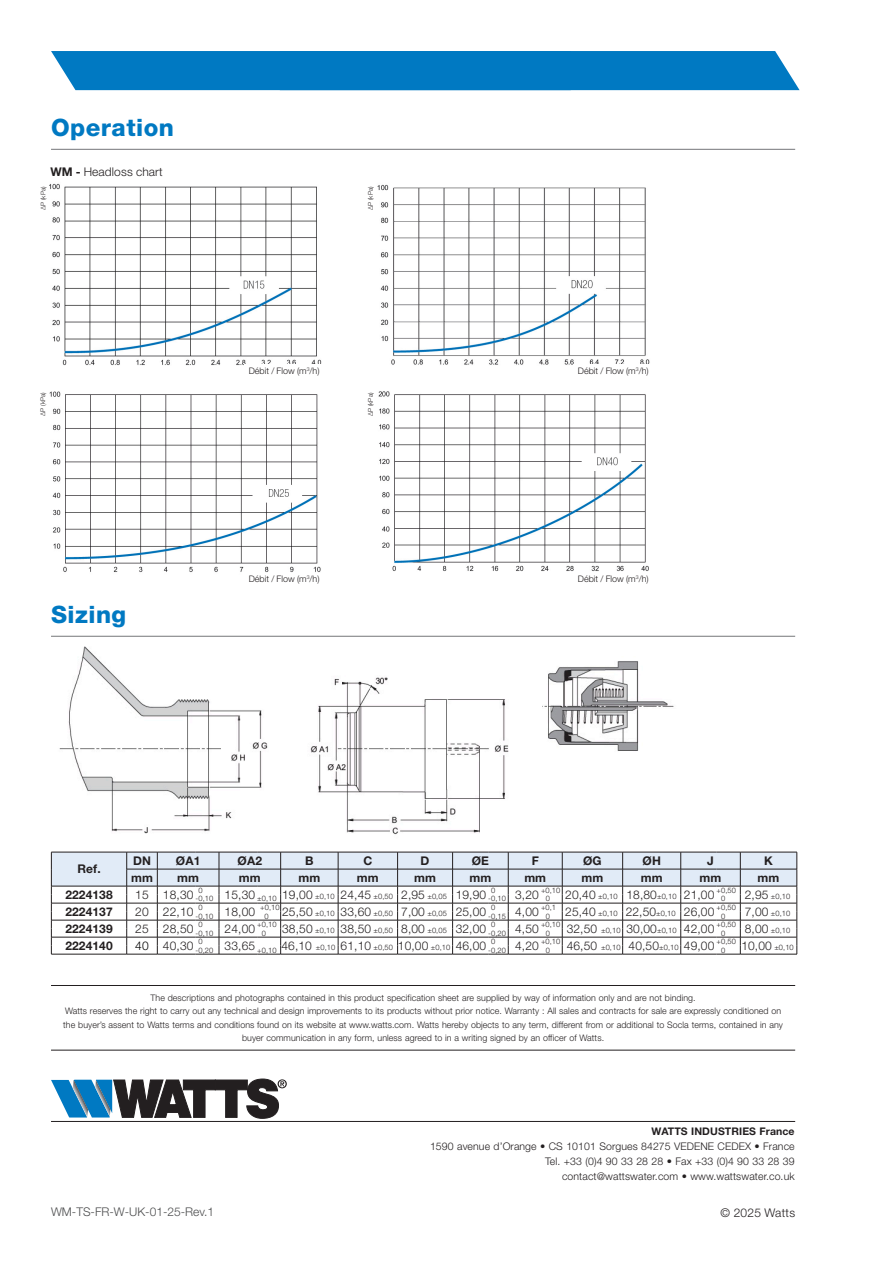
<style>
.page{position:relative;width:893px;height:1263px;background:#fff}
.page>*{position:absolute;margin:0;border:0;box-sizing:border-box;transform-origin:0 0}
.t1{font:800 24px "Helvetica Neue LT Std";letter-spacing:.02em;color:#0079c2}
.t2{font:300 12px "Helvetica Neue LT Std";letter-spacing:.01em;color:#231f20}
.t3{font:700 12px "Helvetica Neue LT Std";letter-spacing:.01em;color:#231f20}
.t4{font:300 12px "Helvetica Neue LT Std";color:#4b4c4d}
.t5{font:300 10.5px/15px "Helvetica Neue LT Std";letter-spacing:.01em;color:#231f20;text-align:right}
.t6{font:700 10.5px "Helvetica Neue LT Std";letter-spacing:.01em;color:#231f20}
.t7{font:300 9px/13.5px "Helvetica Neue LT Std";letter-spacing:.01em;color:#231f20;text-align:center}
.t8{font:300 7.5px "Helvetica Neue LT Std";letter-spacing:.01em;color:#231f20}
.t9{font:300 6.45px "Helvetica Neue LT Std";letter-spacing:.01em;color:#231f20}
.s1{font-weight:700}
.s2{font-size:7.5px}
.s3{font-size:12px}
.s4{color:#000}
</style>
<div class="page">
<div style="left:51px;top:51px;width:749px;height:39px;background:#0079c2"></div>
<hr style="left:51px;top:1121px;width:744px;height:1px;background:#231f20">
<svg style="left:51px;top:1079px;width:236px;height:39px"></svg>
<hr style="left:51px;top:985px;width:744px;height:1px;background:#231f20">
<hr style="left:51px;top:1050px;width:744px;height:1px;background:#231f20">
<img style="left:59px;top:646px;width:615px;height:189px">
<hr style="left:51px;top:636px;width:744px;height:1px;background:#757679">
<hr style="left:51px;top:149px;width:744px;height:1px;background:#757679">
<img style="left:49px;top:183px;width:273px;height:183px">
<img style="left:377px;top:184px;width:273px;height:181px">
<img style="left:378px;top:391px;width:271px;height:181px">
<img style="left:49px;top:391px;width:272px;height:182px">
<div style="left:244px;top:365px;width:81px;height:13px;background:#fff"></div>
<svg style="left:51px;top:852px;width:747px;height:103px"></svg>
<h1 class="t1" style="left:51px;top:113px;width:124px">Operation</h1>
<h2 class="t2" style="left:51px;top:165px;width:114px"><span class="s1">WM -</span> Headloss chart</h2>
<p class="t9" style="left:39px;top:210px;width:25px;rotate:-90deg">ΔP (kPa)</p>
<p class="t9" style="left:39px;top:416px;width:25px;rotate:-90deg">ΔP (kPa)</p>
<h1 class="t1" style="left:51px;top:600px;width:77px">Sizing</h1>
<p class="t9" style="left:367px;top:210px;width:25px;rotate:-90deg">ΔP (kPa)</p>
<p class="t7" style="left:249px;top:364px;width:72px">Débit / Flow (m<sup>3</sup>/h)</p>
<p class="t9" style="left:291px;top:367px;width:33px">Flow (m<sup>3</sup>/h)</p>
<p class="t9" style="left:367px;top:416px;width:25px;rotate:-90deg">ΔP (kPa)</p>
<p class="t9" style="left:291px;top:573px;width:33px">Flow (m<sup>3</sup>/h)</p>
<p class="t7" style="left:249px;top:572px;width:72px">Débit / Flow (m<sup>3</sup>/h)</p>
<p class="t7" style="left:578px;top:364px;width:72px">Débit / Flow (m<sup>3</sup>/h)</p>
<p class="t9" style="left:618px;top:367px;width:33px">Flow (m<sup>3</sup>/h)</p>
<p class="t9" style="left:618px;top:573px;width:33px">Flow (m<sup>3</sup>/h)</p>
<p class="t7" style="left:578px;top:572px;width:72px">Débit / Flow (m<sup>3</sup>/h)</p>
<h2 class="t3" style="left:77px;top:862px;width:25px">Ref.</h2>
<h2 class="t3" style="left:133px;top:853px;width:19px">DN</h2>
<h2 class="t3" style="left:176px;top:853px;width:26px">ØA1</h2>
<h2 class="t3" style="left:238px;top:853px;width:26px">ØA2</h2>
<h2 class="t3" style="left:305px;top:853px;width:10px">B</h2>
<h2 class="t3" style="left:363px;top:853px;width:10px">C</h2>
<h2 class="t3" style="left:421px;top:853px;width:10px">D</h2>
<h2 class="t3" style="left:472px;top:853px;width:19px">ØE</h2>
<h2 class="t3" style="left:532px;top:853px;width:9px">F</h2>
<h2 class="t3" style="left:583px;top:853px;width:20px">ØG</h2>
<h2 class="t3" style="left:642px;top:853px;width:20px">ØH</h2>
<h2 class="t3" style="left:707px;top:853px;width:8px">J</h2>
<h2 class="t3" style="left:764px;top:853px;width:10px">K</h2>
<h2 class="t3" style="left:131px;top:870px;width:23px">mm</h2>
<h2 class="t3" style="left:177px;top:870px;width:23px">mm</h2>
<h2 class="t3" style="left:239px;top:870px;width:23px">mm</h2>
<h2 class="t3" style="left:298px;top:870px;width:23px">mm</h2>
<h2 class="t3" style="left:357px;top:870px;width:23px">mm</h2>
<h2 class="t3" style="left:414px;top:870px;width:23px">mm</h2>
<h2 class="t3" style="left:469px;top:870px;width:23px">mm</h2>
<h2 class="t3" style="left:524px;top:870px;width:23px">mm</h2>
<h2 class="t3" style="left:581px;top:870px;width:23px">mm</h2>
<h2 class="t3" style="left:641px;top:870px;width:23px">mm</h2>
<h2 class="t3" style="left:700px;top:870px;width:23px">mm</h2>
<h2 class="t3" style="left:758px;top:870px;width:23px">mm</h2>
<h2 class="t3" style="left:65px;top:887px;width:49px">2224138</h2>
<h2 class="t2" style="left:135px;top:887px;width:60px">15 18,30</h2>
<p class="t8" style="left:199px;top:886px;width:6px">0</p>
<h2 class="t2" style="left:225px;top:887px;width:32px">15,30</h2>
<h2 class="t2" style="left:282px;top:887px;width:205px">19,00 <span class="s2">±0,10</span> 24,45 <span class="s2">±0,50</span> 2,95 <span class="s2">±0,05</span> 19,90</h2>
<p class="t8" style="left:491px;top:886px;width:6px">0</p>
<h2 class="t2" style="left:515px;top:887px;width:25px">3,20</h2>
<p class="t8" style="left:541px;top:886px;width:21px">+0,10</p>
<h2 class="t2" style="left:565px;top:887px;width:151px">20,40 <span class="s2">±0,10</span> 18,80<span class="s2">±0,10</span> 21,00</h2>
<p class="t8" style="left:716px;top:886px;width:21px">+0,50</p>
<p class="t8" style="left:745px;top:892px;width:47px"><span class="s3">2,95</span> ±0,10</p>
<p class="t8" style="left:196px;top:894px;width:19px">-0,10</p>
<p class="t8" style="left:257px;top:894px;width:21px">±0,10</p>
<p class="t8" style="left:488px;top:894px;width:19px">-0,10</p>
<p class="t8" style="left:546px;top:894px;width:6px">0</p>
<p class="t8" style="left:721px;top:894px;width:6px">0</p>
<h2 class="t3" style="left:65px;top:904px;width:49px">2224137</h2>
<h2 class="t2" style="left:135px;top:904px;width:60px">20 22,10</h2>
<p class="t8" style="left:199px;top:903px;width:6px">0</p>
<h2 class="t2" style="left:225px;top:904px;width:32px">18,00</h2>
<p class="t8" style="left:260px;top:903px;width:21px">+0,10</p>
<h2 class="t2" style="left:282px;top:904px;width:205px">25,50 <span class="s2">±0,10</span> 33,60 <span class="s2">±0,50</span> 7,00 <span class="s2">±0,05</span> 25,00</h2>
<p class="t8" style="left:491px;top:903px;width:6px">0</p>
<h2 class="t2" style="left:515px;top:904px;width:25px">4,00</h2>
<p class="t8" style="left:541px;top:903px;width:17px">+0,1</p>
<h2 class="t2" style="left:565px;top:904px;width:151px">25,40 <span class="s2">±0,10</span> 22,50<span class="s2">±0,10</span> 26,00</h2>
<p class="t8" style="left:716px;top:903px;width:21px">+0,50</p>
<p class="t8" style="left:745px;top:909px;width:47px"><span class="s3">7,00</span> ±0,10</p>
<p class="t8" style="left:196px;top:911px;width:19px">-0,10</p>
<p class="t8" style="left:264px;top:911px;width:6px">0</p>
<p class="t8" style="left:488px;top:911px;width:19px">-0,15</p>
<p class="t8" style="left:546px;top:911px;width:6px">0</p>
<p class="t8" style="left:721px;top:911px;width:6px">0</p>
<h2 class="t3" style="left:65px;top:921px;width:49px">2224139</h2>
<h2 class="t2" style="left:135px;top:921px;width:60px">25 28,50</h2>
<p class="t8" style="left:199px;top:920px;width:6px">0</p>
<h2 class="t2" style="left:225px;top:921px;width:32px">24,00</h2>
<p class="t8" style="left:257px;top:920px;width:21px">+0,10</p>
<h2 class="t2" style="left:282px;top:921px;width:205px">38,50 <span class="s2">±0,10</span> 38,50 <span class="s2">±0,50</span> 8,00 <span class="s2">±0,05</span> 32,00</h2>
<p class="t8" style="left:491px;top:920px;width:6px">0</p>
<h2 class="t2" style="left:515px;top:921px;width:25px">4,50</h2>
<p class="t8" style="left:541px;top:920px;width:21px">+0,10</p>
<h2 class="t2" style="left:567px;top:921px;width:149px">32,50 <span class="s2">±0,10</span> 30,00<span class="s2">±0,10</span> 42,00</h2>
<p class="t8" style="left:716px;top:920px;width:21px">+0,50</p>
<p class="t8" style="left:745px;top:926px;width:47px"><span class="s3">8,00</span> ±0,10</p>
<p class="t8" style="left:196px;top:928px;width:19px">-0,10</p>
<p class="t8" style="left:262px;top:928px;width:6px">0</p>
<p class="t8" style="left:488px;top:928px;width:19px">-0,20</p>
<p class="t8" style="left:546px;top:928px;width:6px">0</p>
<p class="t8" style="left:721px;top:928px;width:6px">0</p>
<h2 class="t3" style="left:65px;top:938px;width:49px">2224140</h2>
<h2 class="t2" style="left:135px;top:938px;width:60px"><span class="s4">40</span> 40,30</h2>
<p class="t8" style="left:199px;top:937px;width:6px">0</p>
<h2 class="t2" style="left:225px;top:938px;width:32px">33,65</h2>
<h2 class="t2" style="left:281px;top:938px;width:206px">46,10 <span class="s2">±0,10</span> 61,10 <span class="s2">±0,50</span> 10,00 <span class="s2">±0,10</span> 46,00</h2>
<p class="t8" style="left:491px;top:937px;width:6px">0</p>
<h2 class="t2" style="left:515px;top:938px;width:25px">4,20</h2>
<p class="t8" style="left:541px;top:937px;width:21px">+0,10</p>
<h2 class="t2" style="left:567px;top:938px;width:149px">46,50 <span class="s2">±0,10</span> 40,50<span class="s2">±0,10</span> 49,00</h2>
<p class="t8" style="left:716px;top:937px;width:21px">+0,50</p>
<h2 class="t2" style="left:741px;top:938px;width:54px">10,00 <span class="s2">±0,10</span></h2>
<p class="t8" style="left:196px;top:945px;width:19px">-0,20</p>
<p class="t8" style="left:257px;top:945px;width:21px">+0,10</p>
<p class="t8" style="left:488px;top:945px;width:19px">-0,20</p>
<p class="t8" style="left:546px;top:945px;width:6px">0</p>
<p class="t8" style="left:721px;top:945px;width:6px">0</p>
<p class="t7" style="left:63px;top:990px;width:721px">The descriptions and photographs contained in this product specification sheet are supplied by way of information only and are not binding.<br>Watts reserves the right to carry out any technical and design improvements to its products without prior notice. Warranty : All sales and contracts for sale are expressly conditioned on the buyer’s assent to Watts terms and conditions found on its website at www.watts.com. Watts hereby objects to any term, different from or additional to Socla terms, contained in any buyer communication in any form, unless agreed to in a writing signed by an officer of Watts.</p>
<h2 class="t4" style="left:51px;top:1204px;width:165px">WM-TS-FR-W-UK-01-25-Rev.1</h2>
<p class="t6" style="left:651px;top:1125px;width:145px">WATTS INDUSTRIES France</p>
<p class="t5" style="left:430px;top:1139px;width:366px">1590 avenue d’Orange • CS 10101 Sorgues 84275 VEDENE CEDEX • France<br>Tel. +33 (0)4 90 33 28 28 • Fax +33 (0)4 90 33 28 39 contact@wattswater.com • www.wattswater.co.uk</p>
<h2 class="t2" style="left:721px;top:1205px;width:76px">© 2025 Watts</h2>
</div>
